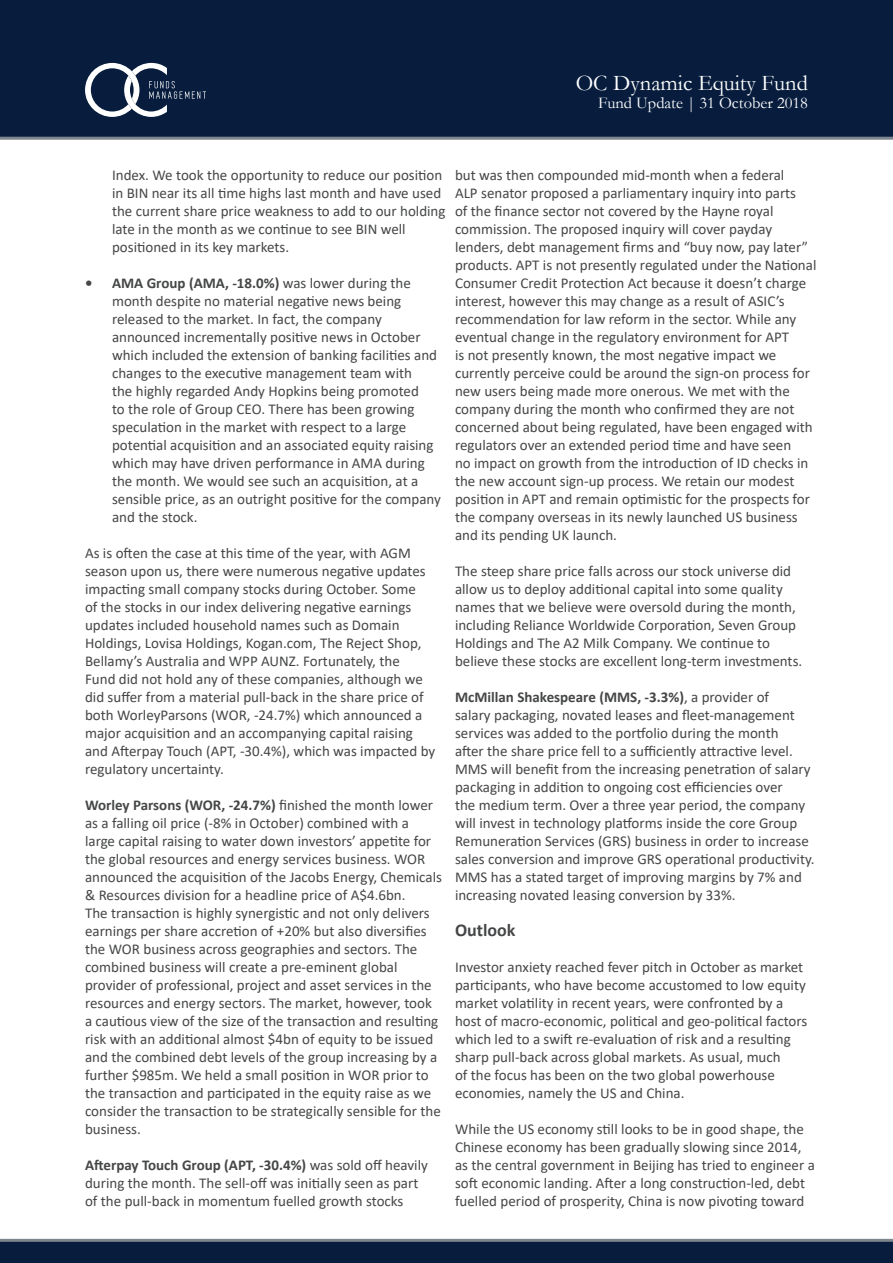
<style>
.page{position:relative;width:893px;height:1263px;background:#fff}
.page>*{position:absolute;margin:0;border:0;box-sizing:border-box;transform-origin:0 0}
.t1{font:22.5px "Garamond";color:#fff}
.t2{font:700 18px "Calibri";color:#454647}
.t3{font:16.5px "Garamond";color:#fff}
.t4{font:15px/18px "Calibri";color:#454647}
.s1{font-weight:700}
</style>
<div class="page">
<div style="left:0;top:0;width:893px;height:138px;background:#081d3e"></div>
<hr style="left:0;top:137px;width:893px;height:3px;background:#7e868d">
<svg style="left:85px;top:63px;width:121px;height:54px"></svg>
<div style="left:0;top:1240px;width:893px;height:23px;background:#081d3e"></div>
<hr style="left:0;top:1239px;width:893px;height:3px;background:#7e868d">
<h1 class="t1" style="left:576px;top:68px;width:234px">OC Dynamic Equity Fund</h1>
<p class="t3" style="left:598px;top:92px;width:211px">Fund Update | 31 October 2018</p>
<p class="t4" style="left:112px;top:166px;width:335px">Index. We took the opportunity to reduce our position in BIN near its all time highs last month and have used the current share price weakness to add to our holding late in the month as we continue to see BIN well positioned in its key markets.</p>
<p class="t4" style="left:112px;top:274px;width:330px;text-indent:-27px"><span class="s1">• AMA Group (AMA, -18.0%)</span> was lower during the month despite no material negative news being released to the market. In fact, the company announced incrementally positive news in October which included the extension of banking facilities and changes to the executive management team with<br>the highly regarded Andy Hopkins being promoted<br>to the role of Group CEO. There has been growing speculation in the market with respect to a large potential acquisition and an associated equity raising which may have driven performance in AMA during the month. We would see such an acquisition, at a sensible price, as an outright positive for the company and the stock.</p>
<p class="t4" style="left:85px;top:544px;width:352px">As is often the case at this time of the year, with AGM season upon us, there were numerous negative updates impacting small company stocks during October. Some<br>of the stocks in our index delivering negative earnings updates included household names such as Domain Holdings, Lovisa Holdings, Kogan.com, The Reject Shop, Bellamy’s Australia and WPP AUNZ. Fortunately, the<br>Fund did not hold any of these companies, although we did suffer from a material pull-back in the share price of both WorleyParsons (WOR, -24.7%) which announced a major acquisition and an accompanying capital raising and Afterpay Touch (APT, -30.4%), which was impacted by regulatory uncertainty.</p>
<p class="t4" style="left:85px;top:796px;width:358px"><span class="s1">Worley Parsons (WOR, -24.7%)</span> finished the month lower as a falling oil price (-8% in October) combined with a large capital raising to water down investors’ appetite for the global resources and energy services business. WOR announced the acquisition of the Jacobs Energy, Chemicals &amp; Resources division for a headline price of A$4.6bn.<br>The transaction is highly synergistic and not only delivers earnings per share accretion of +20% but also diversifies the WOR business across geographies and sectors. The combined business will create a pre-eminent global provider of professional, project and asset services in the resources and energy sectors. The market, however, took a cautious view of the size of the transaction and resulting risk with an additional almost $4bn of equity to be issued and the combined debt levels of the group increasing by a further $985m. We held a small position in WOR prior to the transaction and participated in the equity raise as we consider the transaction to be strategically sensible for the business.</p>
<p class="t4" style="left:85px;top:1156px;width:344px"><span class="s1">Afterpay Touch Group (APT, -30.4%)</span> was sold off heavily during the month. The sell-off was initially seen as part of the pull-back in momentum fuelled growth stocks</p>
<p class="t4" style="left:455px;top:166px;width:363px">but was then compounded mid-month when a federal<br>ALP senator proposed a parliamentary inquiry into parts<br>of the finance sector not covered by the Hayne royal commission. The proposed inquiry will cover payday lenders, debt management firms and “buy now, pay later” products. APT is not presently regulated under the National Consumer Credit Protection Act because it doesn’t charge interest, however this may change as a result of ASIC’s recommendation for law reform in the sector. While any eventual change in the regulatory environment for APT<br>is not presently known, the most negative impact we currently perceive could be around the sign-on process for new users being made more onerous. We met with the company during the month who confirmed they are not concerned about being regulated, have been engaged with regulators over an extended period time and have seen<br>no impact on growth from the introduction of ID checks in the new account sign-up process. We retain our modest position in APT and remain optimistic for the prospects for the company overseas in its newly launched US business and its pending UK launch.</p>
<p class="t4" style="left:455px;top:562px;width:349px">The steep share price falls across our stock universe did allow us to deploy additional capital into some quality names that we believe were oversold during the month, including Reliance Worldwide Corporation, Seven Group Holdings and The A2 Milk Company. We continue to believe these stocks are excellent long-term investments.</p>
<p class="t4" style="left:455px;top:688px;width:361px"><span class="s1">McMillan Shakespeare (MMS, -3.3%)</span>, a provider of<br>salary packaging, novated leases and fleet-management services was added to the portfolio during the month<br>after the share price fell to a sufficiently attractive level.<br>MMS will benefit from the increasing penetration of salary packaging in addition to ongoing cost efficiencies over<br>the medium term. Over a three year period, the company will invest in technology platforms inside the core Group Remuneration Services (GRS) business in order to increase sales conversion and improve GRS operational productivity.<br>MMS has a stated target of improving margins by 7% and increasing novated leasing conversion by 33%.</p>
<p class="t2" style="left:455px;top:917px;width:62px">Outlook</p>
<p class="t4" style="left:455px;top:958px;width:354px">Investor anxiety reached fever pitch in October as market participants, who have become accustomed to low equity market volatility in recent years, were confronted by a host of macro-economic, political and geo-political factors which led to a swift re-evaluation of risk and a resulting sharp pull-back across global markets. As usual, much<br>of the focus has been on the two global powerhouse economies, namely the US and China.</p>
<p class="t4" style="left:455px;top:1120px;width:361px">While the US economy still looks to be in good shape, the Chinese economy has been gradually slowing since 2014, as the central government in Beijing has tried to engineer a soft economic landing. After a long construction-led, debt fuelled period of prosperity, China is now pivoting toward</p>
</div>
